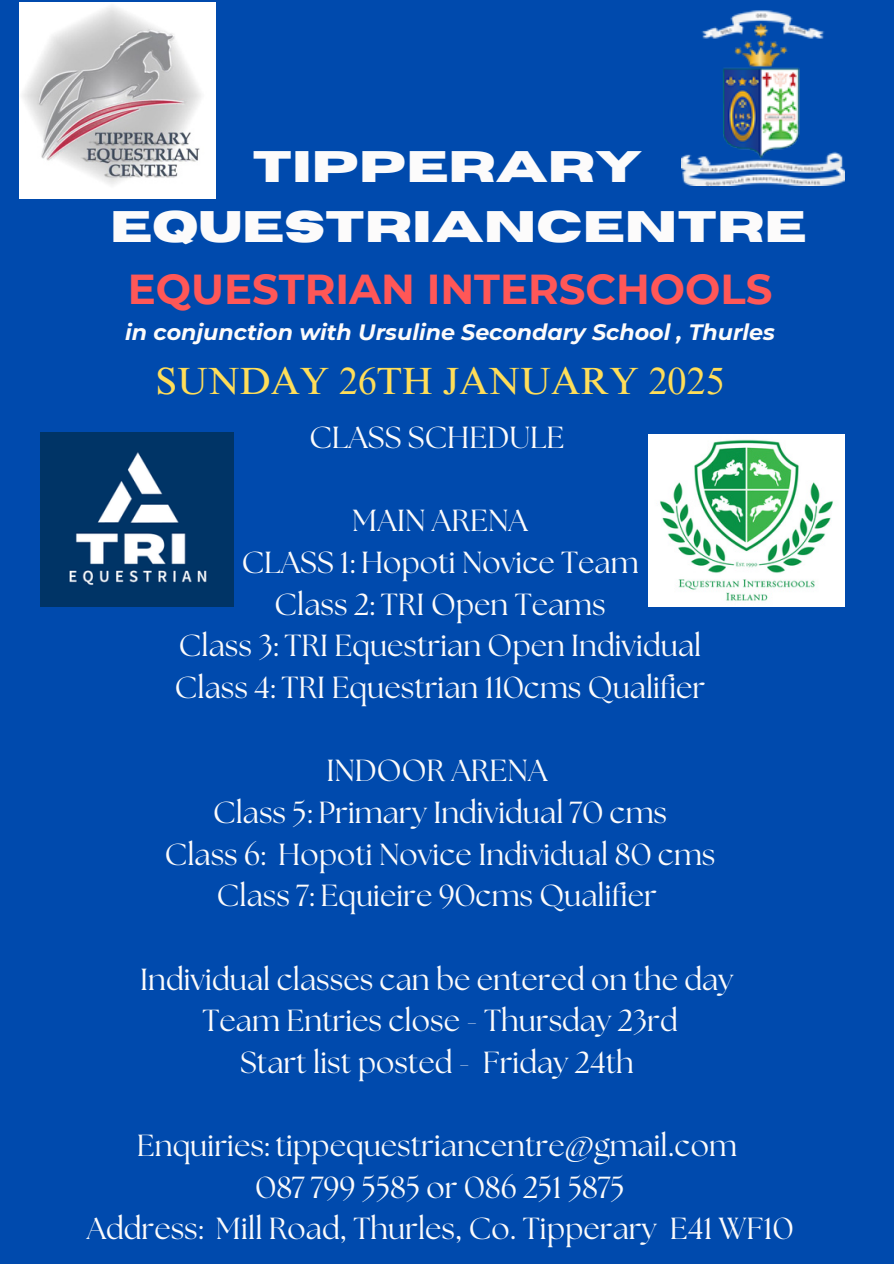
<style>
.page{position:relative;width:894px;height:1264px;background:#fff}
.page>*{position:absolute;margin:0;border:0;box-sizing:border-box;transform-origin:0 0}
.t1{font:700 43.95px/60.6px "Horizon";color:#fcfbfb;text-align:center}
.t2{font:700 41.7px "Montserrat";color:#ff5757}
.t3{font:37.95px "Times NRMT Pro";color:#ffde59}
.t4{font:30.45px/41.7px "The Seasons";color:#fcfbfb;text-align:center}
.t5{font:italic 700 22.2px "Montserrat";color:#fcfbfb}
</style>
<div class="page">
<div style="left:0;top:0;width:893px;height:1263px;background:#004aad"></div>
<img style="left:20px;top:3px;width:196px;height:195px">
<img style="left:681px;top:10px;width:163px;height:175px">
<img style="left:40px;top:433px;width:194px;height:173px">
<img style="left:648px;top:434px;width:196px;height:172px">
<p class="t1" style="left:110px;top:137px;width:698px">TIPPERARY<br>EQUESTRIANCENTRE</p>
<h2 class="t2" style="left:128px;top:263px;width:646px">EQUESTRIAN INTERSCHOOLS</h2>
<h3 class="t5" style="left:125px;top:318px;width:651px">in conjunction with Ursuline Secondary School , Thurles</h3>
<h4 class="t3" style="left:156px;top:367px;width:569px">SUNDAY 26TH JANUARY 2025</h4>
<p class="t4" style="left:309px;top:419px;width:256px">CLASS SCHEDULE</p>
<p class="t4" style="left:175px;top:502px;width:532px">MAIN ARENA<br>CLASS 1: Hopoti Novice Team<br>Class 2: TRI Open Teams<br>Class 3: TRI Equestrian Open Individual<br>Class 4: TRI Equestrian 110cms Qualifier</p>
<h1 class="t4" style="left:165px;top:752px;width:552px">INDOOR ARENA<br>Class 5: Primary Individual 70 cms<br>Class 6: Hopoti Novice Individual 80 cms<br>Class 7: Equieire 90cms Qualifier</h1>
<p class="t4" style="left:140px;top:960px;width:594px">Individual classes can be entered on the day<br>Team Entries close - Thursday 23rd<br>Start list posted - Friday 24th</p>
<p class="t4" style="left:87px;top:1126px;width:708px">Enquiries: tippequestriancentre@gmail.com<br>087 799 5585 or 086 251 5875<br>Address: Mill Road, Thurles, Co. Tipperary E41 WF10</p>
</div>
